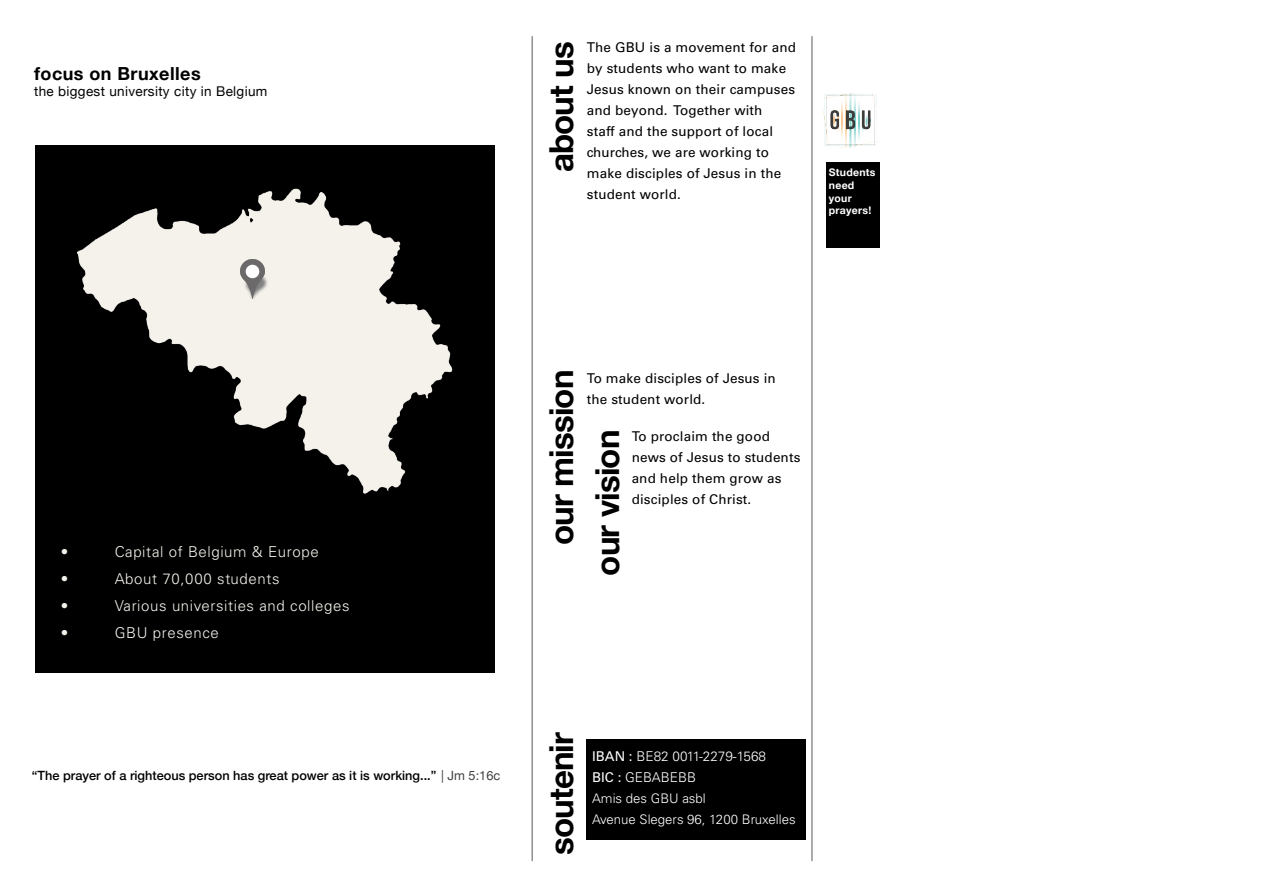
<style>
.page{position:relative;width:1263px;height:893px;background:#fff}
.page>*{position:absolute;margin:0;border:0;box-sizing:border-box;transform-origin:0 0}
.t1{font:700 33px/45.8px "Helvetica Neue";letter-spacing:-.025em;color:#000}
.t2{font:700 18px "Helvetica Neue";letter-spacing:.025em;color:#000}
.t3{font:300 15px "Univers LT Std";letter-spacing:.04em;color:#f4f2eb}
.t4{font:13.5px/21px "Univers LT Std";letter-spacing:.01em;color:#000}
.t5{font:300 13.5px/21px "Univers LT Std";color:#fff}
.t6{font:13.5px "Helvetica Neue";letter-spacing:.025em;color:#000}
.t7{font:300 13.2px/21px "Univers LT Std";color:#fff}
.t8{font:500 12.75px "Helvetica Neue";color:#000}
.t9{font:700 10.5px/12.6px "Helvetica Neue";letter-spacing:.025em;color:#fff}
.s1{font-weight:400;color:#414042}
.s2{font-weight:400}
</style>
<div class="page">
<div style="left:586px;top:739px;width:219px;height:101px;background:#000"></div>
<div style="left:826px;top:163px;width:53px;height:85px;background:#000"></div>
<img style="left:824px;top:94px;width:53px;height:53px">
<hr style="left:532px;top:36px;width:1px;height:825px;background:#58595b">
<hr style="left:812px;top:36px;width:1px;height:825px;background:#58595b">
<div style="left:35px;top:145px;width:460px;height:528px;background:#000"></div>
<img style="left:76px;top:188px;width:377px;height:306px">
<img style="left:240px;top:260px;width:28px;height:38px">
<h2 class="t2" style="left:34px;top:59px;width:168px">focus on Bruxelles</h2>
<p class="t6" style="left:34px;top:81px;width:235px">the biggest university city in Belgium</p>
<h1 class="t1" style="left:539px;top:172px;width:133px;rotate:-90deg">about us</h1>
<p class="t4" style="left:587px;top:37px;width:211px">The GBU is a movement for and by students who want to make<br>Jesus known on their campuses and beyond. Together with<br>staff and the support of local churches, we are working to make disciples of Jesus in the student world.</p>
<p class="t9" style="left:829px;top:167px;width:48px">Students need your prayers!</p>
<p class="t3" style="left:61px;top:543px;width:9px">•</p>
<p class="t3" style="left:115px;top:543px;width:205px">Capital of Belgium &amp; Europe</p>
<p class="t3" style="left:61px;top:570px;width:9px">•</p>
<p class="t3" style="left:115px;top:570px;width:166px">About 70,000 students</p>
<p class="t3" style="left:61px;top:597px;width:9px">•</p>
<p class="t3" style="left:115px;top:597px;width:236px">Various universities and colleges</p>
<p class="t3" style="left:61px;top:624px;width:9px">•</p>
<p class="t3" style="left:115px;top:624px;width:106px">GBU presence</p>
<p class="t8" style="left:32px;top:765px;width:470px">“The prayer of a righteous person has great power as it is working...” <span class="s1">| Jm 5:16c</span></p>
<h1 class="t1" style="left:539px;top:576px;width:207px;text-indent:30px;rotate:-90deg">our mission our vision</h1>
<p class="t4" style="left:587px;top:368px;width:191px">To make disciples of Jesus in the student world.</p>
<p class="t4" style="left:632px;top:425px;width:170px">To proclaim the good news of Jesus to students and help them grow as disciples of Christ.</p>
<h1 class="t1" style="left:539px;top:855px;width:125px;rotate:-90deg">soutenir</h1>
<p class="t5" style="left:592px;top:745px;width:175px"><span class="s2">IBAN :</span> BE82 0011-2279-1568<br><span class="s2">BIC :</span> GEBABEBB</p>
<p class="t7" style="left:592px;top:788px;width:205px">Amis des GBU asbl<br>Avenue Slegers 96, 1200 Bruxelles</p>
</div>
